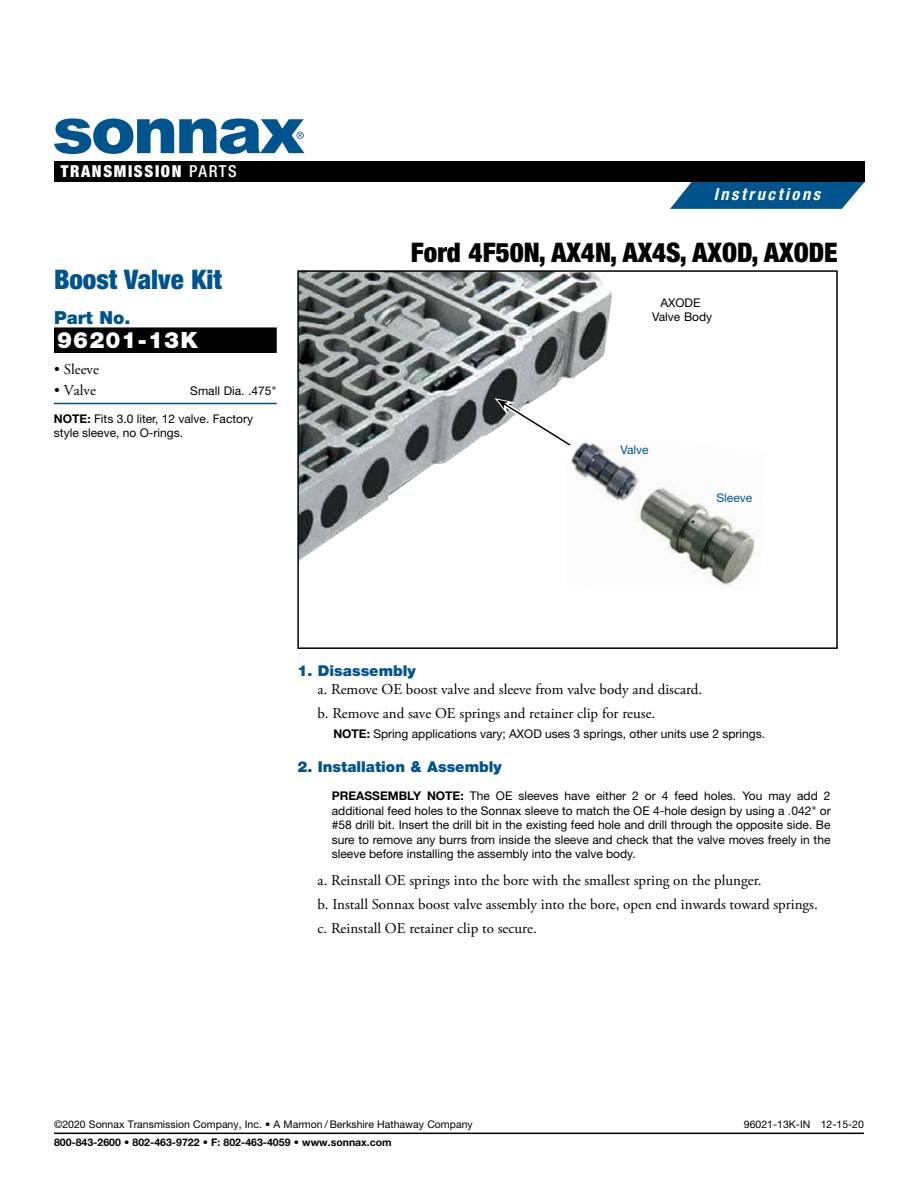
<style>
.page{position:relative;width:918px;height:1188px;background:#fff}
.page>*{position:absolute;margin:0;border:0;box-sizing:border-box;transform-origin:0 0}
.t1{font:900 condensed 27px "Helvetica Neue LT Std";color:#000}
.t2{font:900 condensed 27px "Helvetica Neue LT Std";color:#00548e}
.t3{font:900 22.5px "Helvetica Neue LT Std";letter-spacing:.05em;color:#fff}
.t4{font:900 18px "Helvetica Neue LT Std";color:#00548e}
.t5{font:900 condensed 16.5px "Helvetica Neue LT Std";letter-spacing:.1em;color:#fff}
.t6{font:italic 700 condensed 16.5px "Helvetica Neue LT Std";letter-spacing:.155em;color:#fff}
.t7{font:15px/24px "Adobe Garamond Pro";color:#000}
.t8{font:900 15px "Helvetica Neue LT Std";color:#00548e}
.t9{font:12px/14.4px "Helvetica Neue LT Std";color:#000;text-align:justify}
.t10{font:12px "Helvetica Neue LT Std";color:#00548e}
.t11{font:10.5px "Helvetica Neue LT Std";color:#000}
.t12{font:700 10.5px "Helvetica Neue LT Std";color:#000}
.s1{font-weight:500}
.s2{font-weight:700}
</style>
<div class="page">
<img style="left:300px;top:273px;width:312px;height:287px">
<div style="left:297px;top:270px;width:541px;height:379px;border:2px solid #000"></div>
<svg style="left:495px;top:398px;width:81px;height:53px"></svg>
<img style="left:566px;top:440px;width:189px;height:147px">
<div style="left:54px;top:327px;width:223px;height:26px;background:#000"></div>
<hr style="left:54px;top:403px;width:223px;height:1px;background:#00548e">
<hr style="left:54px;top:1133px;width:810px;height:1px;background:#000">
<svg style="left:670px;top:182px;width:195px;height:27px;background:#1e689b"></svg>
<div style="left:54px;top:161px;width:811px;height:21px;background:#000"></div>
<svg style="left:54px;top:118px;width:250px;height:36px"></svg>
<h3 class="t5" style="left:61px;top:161px;width:178px">TRANSMISSION <span class="s1">PARTS</span></h3>
<h1 class="t2" style="left:54px;top:263px;width:169px">Boost Valve Kit</h1>
<h3 class="t4" style="left:54px;top:307px;width:78px">Part No.</h3>
<h2 class="t3" style="left:57px;top:327px;width:142px">96201-13K</h2>
<p class="t7" style="left:54px;top:358px;width:47px">• Sleeve</p>
<p class="t7" style="left:54px;top:378px;width:44px">• Valve</p>
<p class="t9" style="left:190px;top:383px;width:88px">Small Dia. .475"</p>
<p class="t9" style="left:54px;top:411px;width:201px"><span class="s2">NOTE:</span> Fits 3.0 liter, 12 valve. Factory style sleeve, no O-rings.</p>
<h3 class="t6" style="left:714px;top:185px;width:108px">Instructions</h3>
<h1 class="t1" style="left:411px;top:236px;width:428px">Ford 4F50N, AX4N, AX4S, AXOD, AXODE</h1>
<p class="t9" style="left:652px;top:295px;width:62px;text-align:center">AXODE<br>Valve Body</p>
<p class="t10" style="left:620px;top:443px;width:30px">Valve</p>
<p class="t10" style="left:717px;top:491px;width:37px">Sleeve</p>
<p class="t8" style="left:297px;top:661px;width:120px">1. Disassembly</p>
<p class="t7" style="left:318px;top:677px;width:386px">a. Remove OE boost valve and sleeve from valve body and discard. b. Remove and save OE springs and retainer clip for reuse.</p>
<p class="t9" style="left:333px;top:726px;width:433px"><span class="s2">NOTE:</span> Spring applications vary; AXOD uses 3 springs, other units use 2 springs.</p>
<p class="t8" style="left:297px;top:757px;width:206px">2. Installation &amp; Assembly</p>
<p class="t9" style="left:332px;top:789px;width:500px"><span class="s2">PREASSEMBLY NOTE:</span> The OE sleeves have either 2 or 4 feed holes. You may add 2 additional feed holes to the Sonnax sleeve to match the OE 4-hole design by using a .042" or #58 drill bit. Insert the drill bit in the existing feed hole and drill through the opposite side. Be sure to remove any burrs from inside the sleeve and check that the valve moves freely in the sleeve before installing the assembly into the valve body.</p>
<p class="t7" style="left:318px;top:869px;width:502px">a. Reinstall OE springs into the bore with the smallest spring on the plunger.<br>b. Install Sonnax boost valve assembly into the bore, open end inwards toward springs. c. Reinstall OE retainer clip to secure.</p>
<p class="t11" style="left:54px;top:1118px;width:420px">©2020 Sonnax Transmission Company, Inc. • A Marmon / Berkshire Hathaway Company</p>
<p class="t11" style="left:744px;top:1118px;width:122px">96021-13K-IN 12-15-20</p>
<p class="t12" style="left:54px;top:1136px;width:339px">800-843-2600 • 802-463-9722 • F: 802-463-4059 • www.sonnax.com</p>
</div>
